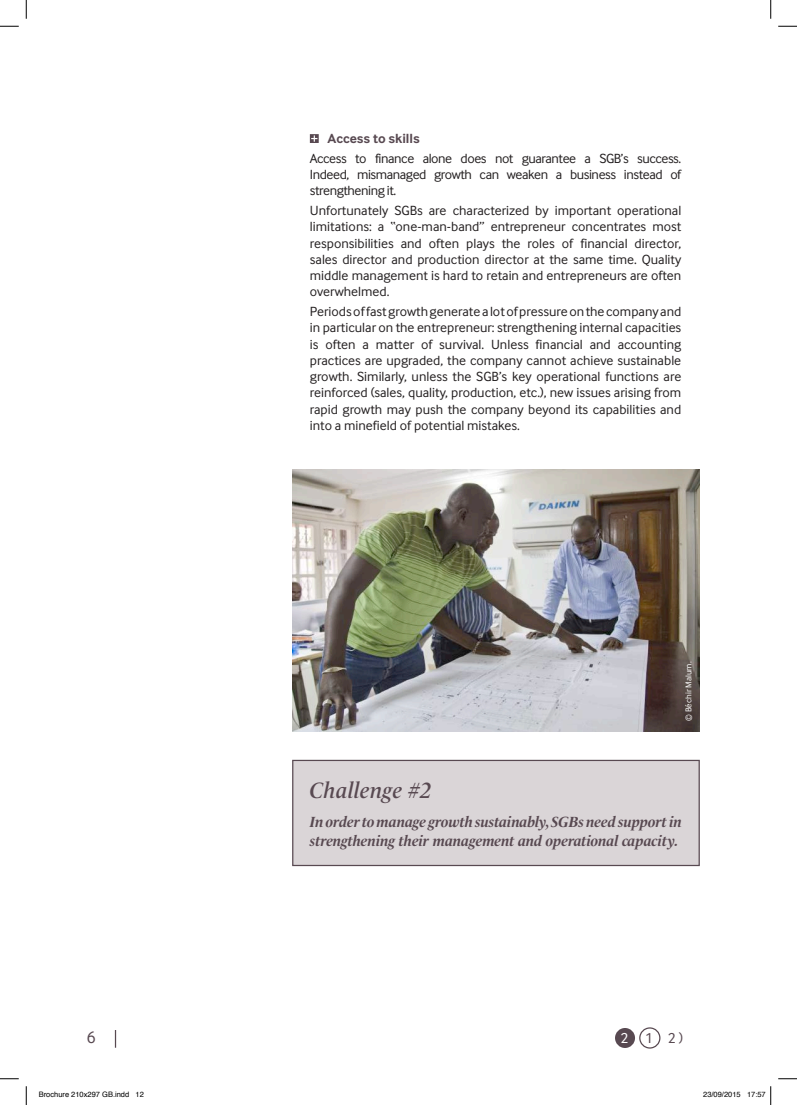
<style>
.page{position:relative;width:797px;height:1105px;background:#fff}
.page>*{position:absolute;margin:0;border:0;box-sizing:border-box;transform-origin:0 0}
.t1{font:italic 600 22.5px "Le Monde Livre";letter-spacing:.005em;color:#584951}
.t2{font:17.5px "Inter Face";color:#584951}
.t3{font:italic 700 15px/18.8px "Le Monde Livre";letter-spacing:-.01em;color:#584951}
.t4{font:15px "Inter Face";color:#584951}
.t5{font:13.75px/16.2px "Inter Face";color:#231f20;text-align:justify}
.t6{font:700 13.75px "Inter Face";color:#584951}
.t7{font:8.75px "Inter Face";color:#fff}
.t8{font:7.5px "Helvetica";color:#000}
.s1{color:#fff}
</style>
<div class="page">
<div style="left:292px;top:760px;width:407px;height:106px;background:#dad5d7;border:1px solid #584951"></div>
<svg style="left:310px;top:134px;width:9px;height:9px"></svg>
<svg style="left:115px;top:1030px;width:1px;height:18px"></svg>
<div style="left:615px;top:1028px;width:20px;height:20px;background:#584951;border-radius:50%"></div>
<div style="left:639px;top:1027px;width:21px;height:21px;border:1px solid #584951;border-radius:50%"></div>
<img style="left:292px;top:469px;width:407px;height:262px">
<svg style="left:0;top:25px;width:19px;height:2px"></svg>
<svg style="left:778px;top:25px;width:19px;height:2px"></svg>
<svg style="left:0;top:1078px;width:19px;height:1px"></svg>
<svg style="left:778px;top:1078px;width:19px;height:1px"></svg>
<svg style="left:25px;top:0;width:2px;height:19px"></svg>
<svg style="left:25px;top:1086px;width:2px;height:19px"></svg>
<svg style="left:770px;top:0;width:1px;height:19px"></svg>
<svg style="left:770px;top:1086px;width:1px;height:19px"></svg>
<p class="t6" style="left:327px;top:130px;width:94px">Access to skills</p>
<p class="t5" style="left:310px;top:150px;width:373px">Access to finance alone does not guarantee a SGB’s success.<br>Indeed, mismanaged growth can weaken a business instead of strengthening it.</p>
<p class="t5" style="left:310px;top:202px;width:373px">Unfortunately SGBs are characterized by important operational limitations: a “one-man-band” entrepreneur concentrates most responsibilities and often plays the roles of financial director, sales director and production director at the same time. Quality middle management is hard to retain and entrepreneurs are often overwhelmed.</p>
<p class="t5" style="left:310px;top:303px;width:373px">Periods of fast growth generate a lot of pressure on the company and in particular on the entrepreneur: strengthening internal capacities is often a matter of survival. Unless financial and accounting practices are upgraded, the company cannot achieve sustainable growth. Similarly, unless the SGB’s key operational functions are reinforced (sales, quality, production, etc.), new issues arising from rapid growth may push the company beyond its capabilities and into a minefield of potential mistakes.</p>
<p class="t7" style="left:683px;top:721px;width:61px;rotate:-90deg">© Béchir Malum.</p>
<h1 class="t1" style="left:310px;top:776px;width:123px">Challenge #2</h1>
<p class="t3" style="left:310px;top:812px;width:374px">In order to manage growth sustainably, SGBs need support in strengthening their management and operational capacity.</p>
<p class="t2" style="left:86px;top:1027px;width:11px">6</p>
<p class="t4" style="left:620px;top:1029px;width:64px"><span class="s1">2</span>12 )</p>
<p class="t8" style="left:39px;top:1089px;width:107px">Brochure 210x297 GB.indd 12</p>
<p class="t8" style="left:703px;top:1089px;width:64px">23/09/2015 17:57</p>
</div>
